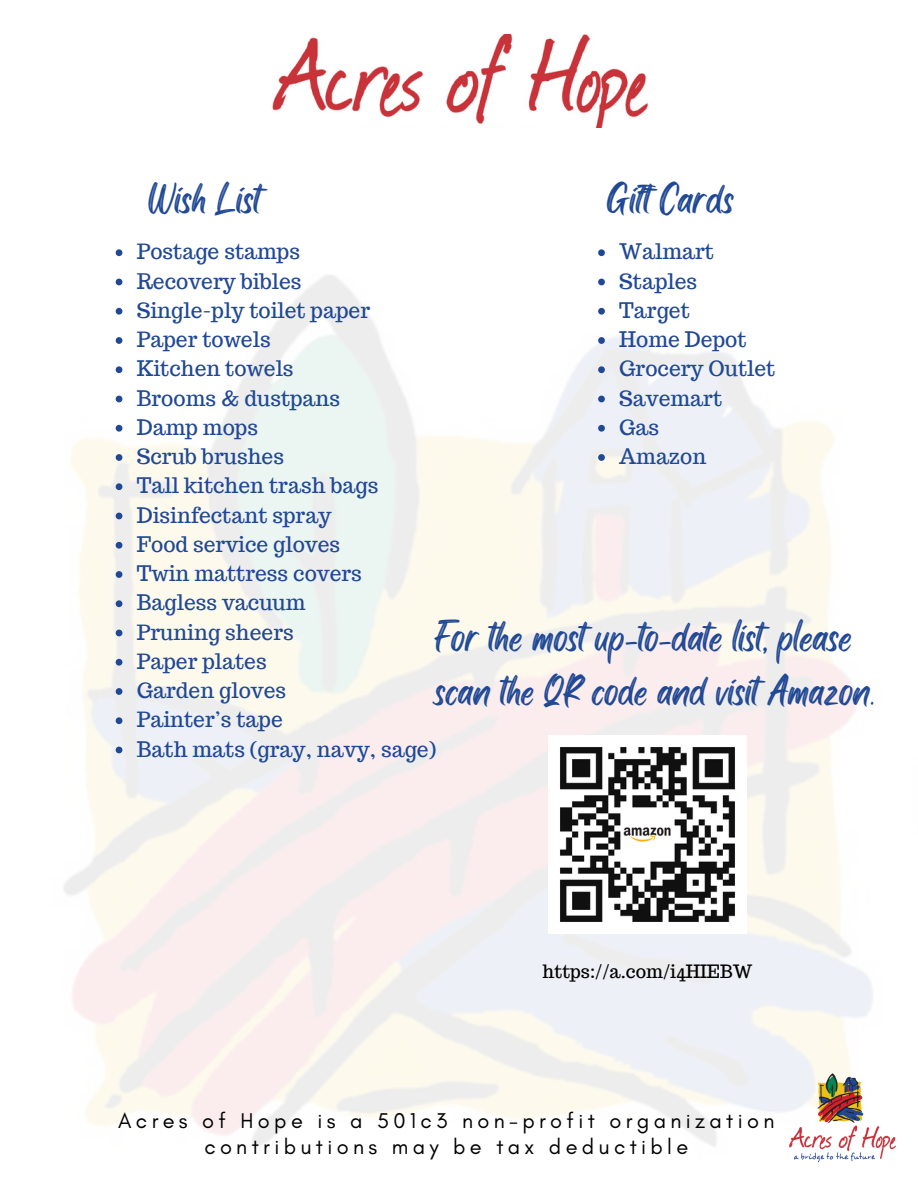
<style>
.page{position:relative;width:918px;height:1188px;background:#fff}
.page>*{position:absolute;margin:0;border:0;box-sizing:border-box;transform-origin:0 0}
.t1{font:39px/54px "Black Bones";color:#204895}
.t2{font:21.75px/25.8px "Glacial Indifference";letter-spacing:.2em;color:#000;text-align:center}
.t3{font:21px "Trocchi";color:#204895}
.t4{font:18px "Trocchi";color:#000}
</style>
<div class="page">
<img style="left:272px;top:35px;width:375px;height:92px">
<img style="left:775px;top:1046px;width:121px;height:117px">
<img style="left:559px;top:746px;width:177px;height:177px">
<svg style="left:116px;top:249px;width:6px;height:7px"></svg>
<svg style="left:116px;top:279px;width:6px;height:6px"></svg>
<svg style="left:116px;top:308px;width:6px;height:7px"></svg>
<svg style="left:116px;top:337px;width:6px;height:7px"></svg>
<svg style="left:116px;top:366px;width:6px;height:7px"></svg>
<svg style="left:116px;top:396px;width:6px;height:6px"></svg>
<svg style="left:116px;top:425px;width:6px;height:7px"></svg>
<svg style="left:116px;top:454px;width:6px;height:7px"></svg>
<svg style="left:116px;top:483px;width:6px;height:7px"></svg>
<svg style="left:116px;top:513px;width:6px;height:6px"></svg>
<svg style="left:116px;top:542px;width:6px;height:7px"></svg>
<svg style="left:116px;top:571px;width:6px;height:7px"></svg>
<svg style="left:116px;top:600px;width:6px;height:7px"></svg>
<svg style="left:116px;top:630px;width:6px;height:6px"></svg>
<svg style="left:116px;top:659px;width:6px;height:7px"></svg>
<svg style="left:116px;top:688px;width:6px;height:7px"></svg>
<svg style="left:116px;top:717px;width:6px;height:7px"></svg>
<svg style="left:116px;top:747px;width:6px;height:6px"></svg>
<svg style="left:598px;top:249px;width:7px;height:7px"></svg>
<svg style="left:598px;top:279px;width:7px;height:6px"></svg>
<svg style="left:598px;top:308px;width:7px;height:7px"></svg>
<svg style="left:598px;top:337px;width:7px;height:7px"></svg>
<svg style="left:598px;top:366px;width:7px;height:7px"></svg>
<svg style="left:598px;top:396px;width:7px;height:6px"></svg>
<svg style="left:598px;top:425px;width:7px;height:7px"></svg>
<svg style="left:598px;top:454px;width:7px;height:7px"></svg>
<p class="t1" style="left:149px;top:173px;width:113px">Wish List</p>
<p class="t1" style="left:607px;top:173px;width:129px">Gift Cards</p>
<p class="t3" style="left:137px;top:238px;width:165px">Postage stamps</p>
<p class="t3" style="left:137px;top:267px;width:166px">Recovery bibles</p>
<p class="t3" style="left:137px;top:297px;width:235px">Single-ply toilet paper</p>
<p class="t3" style="left:137px;top:326px;width:135px">Paper towels</p>
<p class="t3" style="left:137px;top:355px;width:158px">Kitchen towels</p>
<p class="t3" style="left:137px;top:384px;width:205px">Brooms &amp; dustpans</p>
<p class="t3" style="left:137px;top:414px;width:123px">Damp mops</p>
<p class="t3" style="left:137px;top:443px;width:149px">Scrub brushes</p>
<p class="t3" style="left:137px;top:472px;width:243px">Tall kitchen trash bags</p>
<p class="t3" style="left:137px;top:501px;width:196px">Disinfectant spray</p>
<p class="t3" style="left:137px;top:531px;width:205px">Food service gloves</p>
<p class="t3" style="left:137px;top:560px;width:227px">Twin mattress covers</p>
<p class="t3" style="left:137px;top:589px;width:170px">Bagless vacuum</p>
<p class="t3" style="left:137px;top:618px;width:159px">Pruning sheers</p>
<p class="t3" style="left:137px;top:648px;width:131px">Paper plates</p>
<p class="t3" style="left:137px;top:677px;width:151px">Garden gloves</p>
<p class="t3" style="left:137px;top:706px;width:148px">Painter’s tape</p>
<p class="t3" style="left:137px;top:735px;width:301px">Bath mats (gray, navy, sage)</p>
<p class="t3" style="left:619px;top:238px;width:96px">Walmart</p>
<p class="t3" style="left:619px;top:267px;width:80px">Staples</p>
<p class="t3" style="left:619px;top:297px;width:72px">Target</p>
<p class="t3" style="left:619px;top:326px;width:129px">Home Depot</p>
<p class="t3" style="left:619px;top:355px;width:158px">Grocery Outlet</p>
<p class="t3" style="left:619px;top:384px;width:104px">Savemart</p>
<p class="t3" style="left:619px;top:414px;width:42px">Gas</p>
<p class="t3" style="left:619px;top:443px;width:89px">Amazon</p>
<p class="t1" style="left:434px;top:611px;width:441px">For the most up-to-date list, please scan the QR code and visit Amazon.</p>
<p class="t4" style="left:543px;top:960px;width:211px">https://a.com/i4HIEBW</p>
<p class="t2" style="left:118px;top:1108px;width:658px">Acres of Hope is a 501c3 non-profit organization contributions may be tax deductible</p>
</div>
